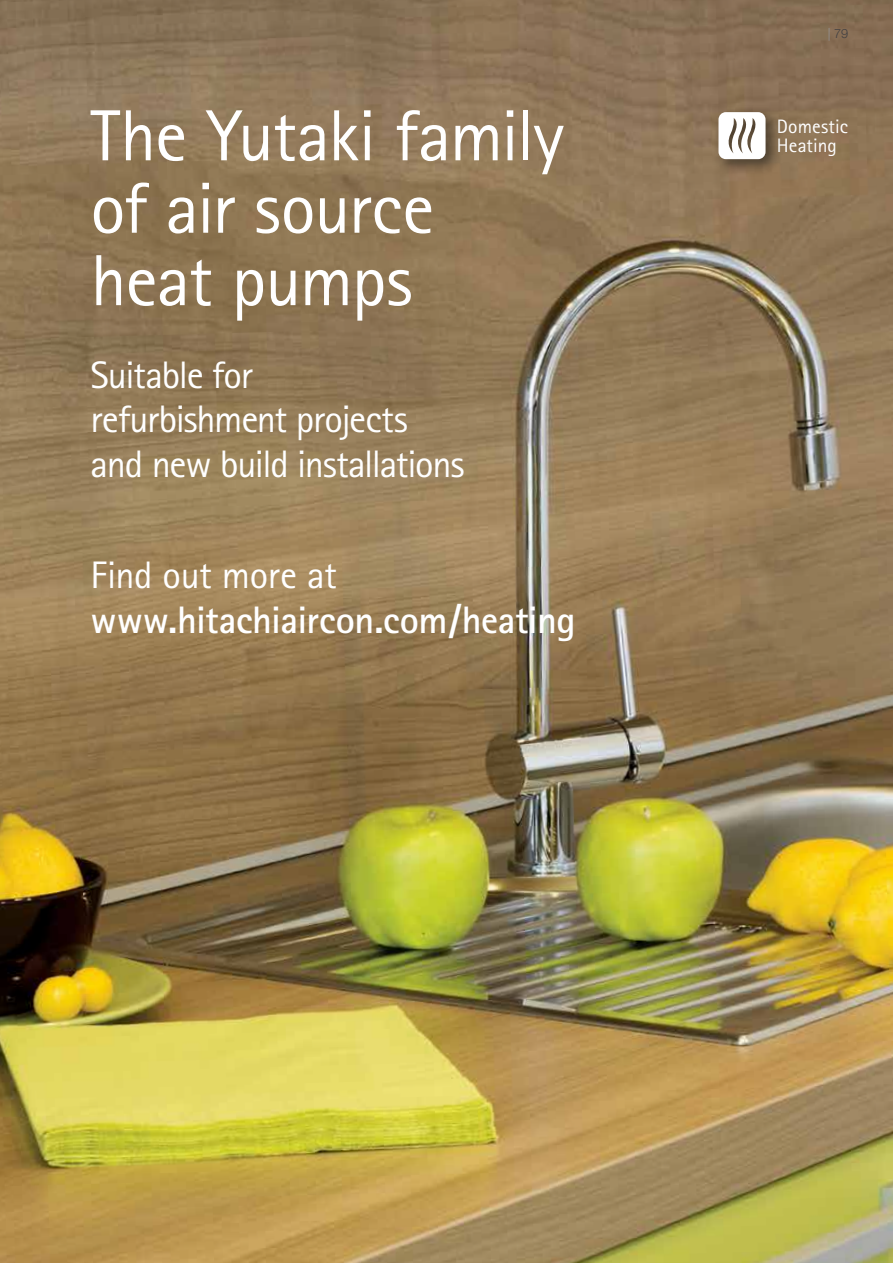
<style>
.page{position:relative;width:893px;height:1263px;background:#fff}
.page>*{position:absolute;margin:0;border:0;box-sizing:border-box;transform-origin:0 0}
.t1{font:72.45px/72.4px "Rotis Sans Serif";letter-spacing:-.02em;color:#fff}
.t2{font:38.4px/44.7px "Rotis Sans Serif";letter-spacing:-.03em;color:#fff}
.t3{font:700 38.4px "Rotis Sans Serif";letter-spacing:-.01em;color:#fff}
.t4{font:38.4px "Rotis Sans Serif";letter-spacing:-.01em;color:#fff}
.t5{font:19.5px "Rotis Sans Serif";letter-spacing:.005em;color:#fff}
.t6{font:300 12.75px "Helvetica Neue";color:#414042}
.s1{color:#939598}
</style>
<div class="page">
<img style="left:0;top:0;width:893px;height:1263px">
<div style="left:713px;top:106px;width:70px;height:71px;background:#000;opacity:.5"></div>
<svg style="left:718px;top:112px;width:47px;height:47px"></svg>
<h1 class="t1" style="left:91px;top:99px;width:475px">The Yutaki family</h1>
<h1 class="t1" style="left:91px;top:171px;width:345px">of air source heat pumps</h1>
<p class="t2" style="left:91px;top:352px;width:376px">Suitable for<br>refurbishment projects and new build installations</p>
<p class="t4" style="left:91px;top:552px;width:248px">Find out more at</p>
<p class="t3" style="left:91px;top:595px;width:487px">www.hitachiaircon.com/heating</p>
<p class="t6" style="left:828px;top:25px;width:22px"><span class="s1">|</span> 79</p>
<p class="t5" style="left:777px;top:115px;width:73px">Domestic</p>
<p class="t5" style="left:777px;top:134px;width:62px">Heating</p>
</div>
